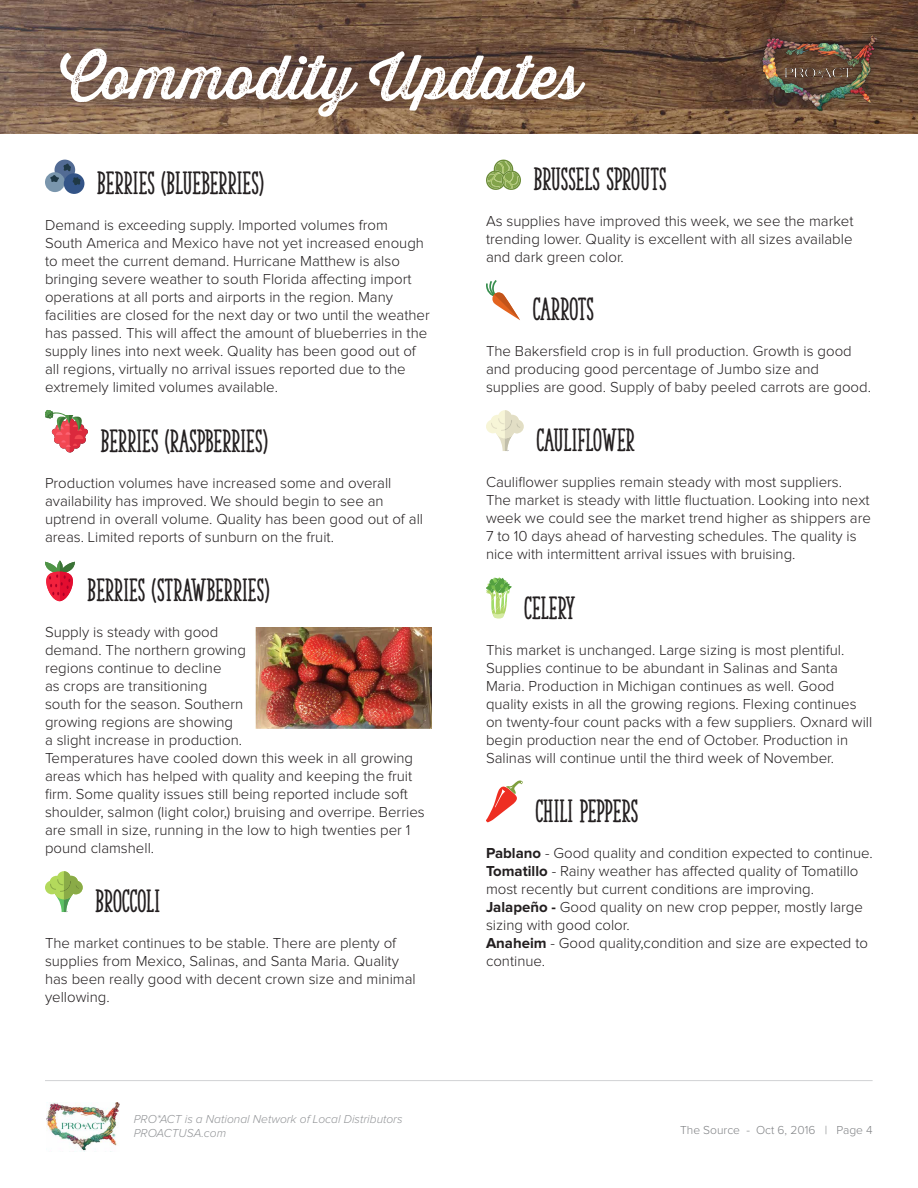
<style>
.page{position:relative;width:918px;height:1188px;background:#fff}
.page>*{position:absolute;margin:0;border:0;box-sizing:border-box;transform-origin:0 0}
.t1{font:60px "Thirsty Rough Reg One";color:#fff}
.t2{font:30px "The Serif Hand Extrablack";color:#231f20}
.t3{font:700 27px "Proxima Nova";color:#fff}
.t4{font:300 15px/18px "Proxima Nova";color:#231f20}
.t5{font:italic 300 12px/14.4px "Proxima Nova";color:#939598}
.t6{font:300 12px "Proxima Nova";color:#808285}
.s1{font-weight:700}
</style>
<div class="page">
<img style="left:46px;top:1102px;width:74px;height:49px">
<hr style="left:45px;top:1080px;width:828px;height:1px;background:#d1d2d4">
<img style="left:0;top:0;width:918px;height:134px">
<div style="left:752px;top:25px;width:133px;height:94px;background:#231f20;opacity:.6"></div>
<img style="left:761px;top:36px;width:115px;height:76px">
<div style="left:55px;top:160px;width:20px;height:20px;background:#526b94;border-radius:50%"></div>
<div style="left:45px;top:172px;width:20px;height:20px;background:#7a96ad;border-radius:50%"></div>
<div style="left:64px;top:173px;width:20px;height:21px;background:#335487;border-radius:50%"></div>
<svg style="left:50px;top:163px;width:31px;height:22px"></svg>
<svg style="left:45px;top:410px;width:43px;height:42px"></svg>
<svg style="left:45px;top:560px;width:30px;height:41px"></svg>
<svg style="left:45px;top:871px;width:38px;height:41px"></svg>
<svg style="left:486px;top:160px;width:35px;height:30px"></svg>
<svg style="left:486px;top:280px;width:34px;height:40px"></svg>
<svg style="left:486px;top:410px;width:38px;height:41px"></svg>
<svg style="left:486px;top:577px;width:26px;height:42px"></svg>
<svg style="left:486px;top:781px;width:37px;height:41px"></svg>
<img style="left:256px;top:627px;width:176px;height:101px">
<h1 class="t1" style="left:60px;top:33px;width:523px">Commodity Updates</h1>
<h3 class="t3" style="left:225px;top:80px;width:142px">Oct 6, 2016</h3>
<h2 class="t2" style="left:97px;top:165px;width:168px">BERRIES (BLUEBERRIES)</h2>
<p class="t4" style="left:45px;top:217px;width:386px">Demand is exceeding supply. Imported volumes from<br>South America and Mexico have not yet increased enough to meet the current demand. Hurricane Matthew is also bringing severe weather to south Florida affecting import operations at all ports and airports in the region. Many facilities are closed for the next day or two until the weather has passed. This will affect the amount of blueberries in the supply lines into next week. Quality has been good out of all regions, virtually no arrival issues reported due to the extremely limited volumes available.</p>
<h2 class="t2" style="left:101px;top:423px;width:169px">BERRIES (RASPBERRIES)</h2>
<p class="t4" style="left:45px;top:475px;width:380px">Production volumes have increased some and overall availability has improved. We should begin to see an uptrend in overall volume. Quality has been good out of all areas. Limited reports of sunburn on the fruit.</p>
<h2 class="t2" style="left:88px;top:572px;width:183px">BERRIES (STRAWBERRIES)</h2>
<p class="t4" style="left:45px;top:624px;width:381px">Supply is steady with good<br>demand. The northern growing<br>regions continue to decline<br>as crops are transitioning<br>south for the season. Southern<br>growing regions are showing<br>a slight increase in production.<br>Temperatures have cooled down this week in all growing areas which has helped with quality and keeping the fruit firm. Some quality issues still being reported include soft shoulder, salmon (light color,) bruising and overripe. Berries are small in size, running in the low to high twenties per 1 pound clamshell.</p>
<h2 class="t2" style="left:95px;top:883px;width:66px">BROCCOLI</h2>
<p class="t4" style="left:45px;top:935px;width:372px">The market continues to be stable. There are plenty of supplies from Mexico, Salinas, and Santa Maria. Quality has been really good with decent crown size and minimal yellowing.</p>
<p class="t5" style="left:134px;top:1112px;width:270px">PRO*ACT is a National Network of Local Distributors<br>PROACTUSA.com</p>
<h2 class="t2" style="left:534px;top:161px;width:134px">BRUSSELS SPROUTS</h2>
<p class="t4" style="left:486px;top:213px;width:369px;text-align:justify">As supplies have improved this week, we see the market trending lower. Quality is excellent with all sizes available and dark green color.</p>
<h2 class="t2" style="left:533px;top:291px;width:63px">CARROTS</h2>
<p class="t4" style="left:486px;top:343px;width:387px">The Bakersfield crop is in full production. Growth is good and producing good percentage of Jumbo size and supplies are good. Supply of baby peeled carrots are good.</p>
<h2 class="t2" style="left:536px;top:422px;width:100px">CAULIFLOWER</h2>
<p class="t4" style="left:486px;top:474px;width:386px">Cauliflower supplies remain steady with most suppliers.<br>The market is steady with little fluctuation. Looking into next week we could see the market trend higher as shippers are 7 to 10 days ahead of harvesting schedules. The quality is nice with intermittent arrival issues with bruising.</p>
<h2 class="t2" style="left:524px;top:589px;width:52px">CELERY</h2>
<p class="t4" style="left:486px;top:641px;width:388px">This market is unchanged. Large sizing is most plentiful.<br>Supplies continue to be abundant in Salinas and Santa Maria. Production in Michigan continues as well. Good quality exists in all the growing regions. Flexing continues on twenty-four count packs with a few suppliers. Oxnard will begin production near the end of October. Production in Salinas will continue until the third week of November.</p>
<h2 class="t2" style="left:535px;top:793px;width:104px">CHILI PEPPERS</h2>
<p class="t4" style="left:486px;top:845px;width:388px"><span class="s1">Pablano</span> - Good quality and condition expected to continue.<br><span class="s1">Tomatillo</span> - Rainy weather has affected quality of Tomatillo most recently but current conditions are improving.<br><span class="s1">Jalapeño -</span> Good quality on new crop pepper, mostly large sizing with good color.<br><span class="s1">Anaheim</span> - Good quality,condition and size are expected to continue.</p>
<p class="t6" style="left:680px;top:1124px;width:194px">The Source - Oct 6, 2016 | Page 4</p>
</div>
